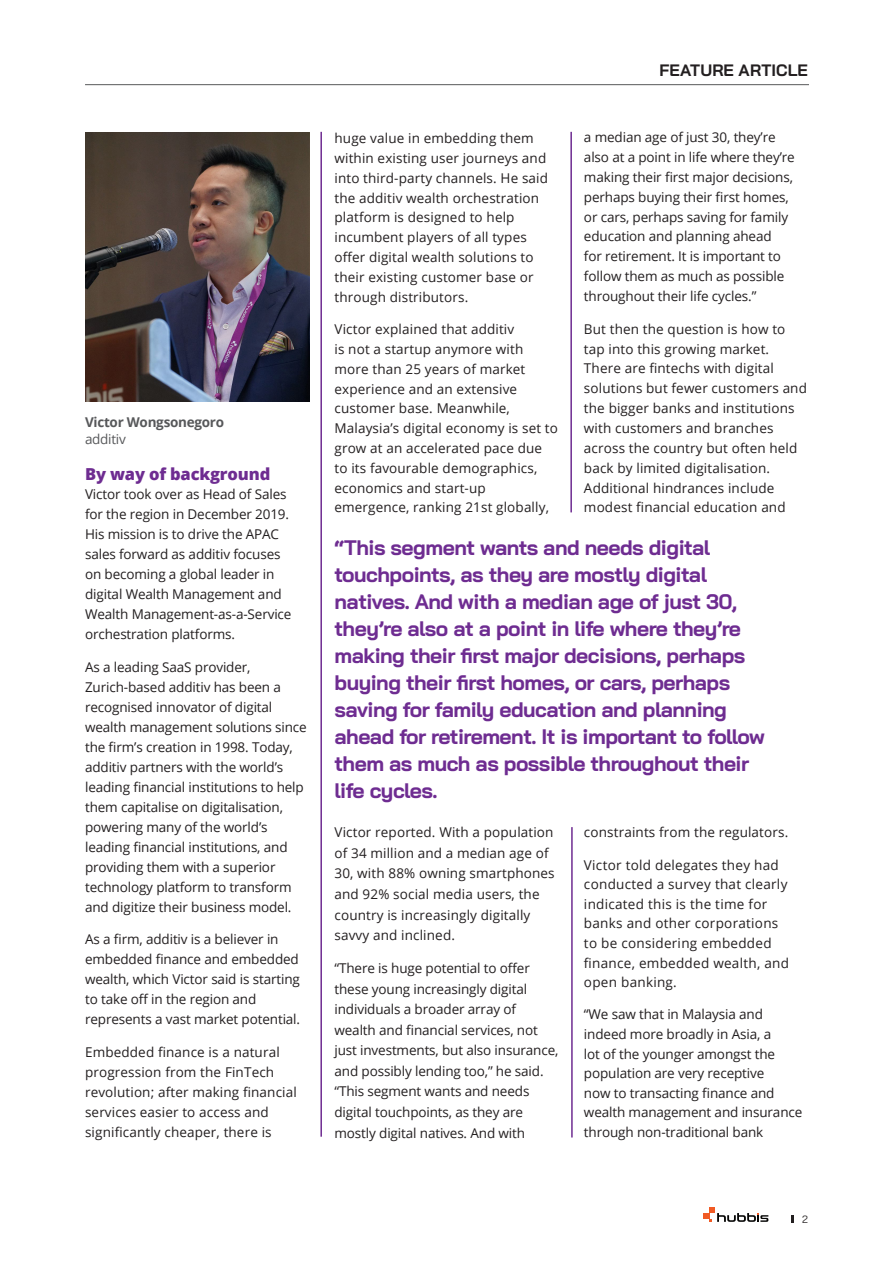
<style>
.page{position:relative;width:893px;height:1263px;background:#fff}
.page>*{position:absolute;margin:0;border:0;box-sizing:border-box;transform-origin:0 0}
.pull_quote{font:700 21px/27px "Bai Jamjuree";letter-spacing:-.025em;color:#6e2c91}
.content_style_no_hyp{font:800 16.5px "Open Sans";letter-spacing:-.01em;color:#6e2c91}
.t1{font:700 16.5px "Bai Jamjuree";letter-spacing:.005em;color:#231f20}
.content_style_no_hyp-2{font:13.5px/20px "Open Sans";letter-spacing:-.01em;color:#231f20}
.content_style_no_hyp-3{font:13.5px/19.8px "Open Sans";letter-spacing:.01em;color:#231f20}
.content_style_no_hyp-4{font:13.5px/19.5px "Open Sans";letter-spacing:.02em;color:#231f20}
.Name_font{font:700 13.5px "Open Sans";letter-spacing:-.02em;color:#57585a}
.Name_font-2{font:13.5px "Open Sans";letter-spacing:-.02em;color:#57585a}
.t2{font:10.5px "Bai Jamjuree";color:#231f20}
</style>
<div class="page">
<svg style="left:703px;top:1207px;width:65px;height:15px"></svg>
<svg style="left:792px;top:1215px;width:2px;height:8px"></svg>
<hr style="left:320px;top:132px;width:2px;height:1005px;background:#6e2c91">
<img style="left:85px;top:132px;width:224px;height:269px">
<hr style="left:570px;top:132px;width:2px;height:380px;background:#6e2c91">
<hr style="left:571px;top:827px;width:2px;height:310px;background:#6e2c91">
<hr style="left:85px;top:84px;width:724px;height:1px;background:#57585a">
<p class="Name_font" style="left:85px;top:413px;width:141px">Victor Wongsonegoro</p>
<p class="Name_font-2" style="left:85px;top:429px;width:42px">additiv</p>
<p class="content_style_no_hyp" style="left:85px;top:461px;width:187px">By way of background</p>
<p class="content_style_no_hyp-2" style="left:85px;top:484px;width:208px">Victor took over as Head of Sales for the region in December 2019.<br>His mission is to drive the APAC sales forward as additiv focuses on becoming a global leader in digital Wealth Management and<br>Wealth Management-as-a-Service orchestration platforms.</p>
<p class="content_style_no_hyp-2" style="left:85px;top:657px;width:223px">As a leading SaaS provider, Zurich-based additiv has been a recognised innovator of digital wealth management solutions since the firm’s creation in 1998. Today, additiv partners with the world’s leading financial institutions to help them capitalise on digitalisation, powering many of the world’s leading financial institutions, and providing them with a superior technology platform to transform and digitize their business model.</p>
<p class="content_style_no_hyp-2" style="left:85px;top:929px;width:217px">As a firm, additiv is a believer in embedded finance and embedded wealth, which Victor said is starting to take off in the region and represents a vast market potential.</p>
<p class="content_style_no_hyp-3" style="left:85px;top:1041px;width:213px">Embedded finance is a natural progression from the FinTech revolution; after making financial services easier to access and significantly cheaper, there is</p>
<p class="content_style_no_hyp-3" style="left:334px;top:128px;width:215px">huge value in embedding them within existing user journeys and into third-party channels. He said the additiv wealth orchestration platform is designed to help incumbent players of all types offer digital wealth solutions to their existing customer base or through distributors.</p>
<p class="content_style_no_hyp-3" style="left:334px;top:319px;width:225px">Victor explained that additiv<br>is not a startup anymore with more than 25 years of market experience and an extensive customer base. Meanwhile,<br>Malaysia’s digital economy is set to grow at an accelerated pace due to its favourable demographics, economics and start-up emergence, ranking 21st globally,</p>
<p class="t1" style="left:659px;top:61px;width:150px">FEATURE ARTICLE</p>
<p class="content_style_no_hyp-2" style="left:584px;top:127px;width:212px">a median age of just 30, they’re also at a point in life where they’re making their first major decisions, perhaps buying their first homes, or cars, perhaps saving for family education and planning ahead<br>for retirement. It is important to follow them as much as possible throughout their life cycles.”</p>
<p class="content_style_no_hyp-3" style="left:584px;top:318px;width:225px">But then the question is how to tap into this growing market.<br>There are fintechs with digital solutions but fewer customers and the bigger banks and institutions with customers and branches across the country but often held back by limited digitalisation.<br>Additional hindrances include modest financial education and</p>
<p class="pull_quote" style="left:334px;top:534px;width:432px">“This segment wants and needs digital touchpoints, as they are mostly digital natives. And with a median age of just 30, they’re also at a point in life where they’re making their first major decisions, perhaps buying their first homes, or cars, perhaps saving for family education and planning ahead for retirement. It is important to follow them as much as possible throughout their life cycles.</p>
<p class="content_style_no_hyp-3" style="left:334px;top:822px;width:222px;line-height:20.5px">Victor reported. With a population of 34 million and a median age of<br>30, with 88% owning smartphones and 92% social media users, the country is increasingly digitally savvy and inclined.</p>
<p class="content_style_no_hyp-2" style="left:334px;top:958px;width:225px;line-height:20.5px">“There is huge potential to offer these young increasingly digital individuals a broader array of wealth and financial services, not just investments, but also insurance, and possibly lending too,” he said. “This segment wants and needs digital touchpoints, as they are mostly digital natives. And with</p>
<p class="content_style_no_hyp-3" style="left:584px;top:822px;width:206px">constraints from the regulators.</p>
<p class="content_style_no_hyp-4" style="left:584px;top:855px;width:207px">Victor told delegates they had conducted a survey that clearly indicated this is the time for banks and other corporations to be considering embedded finance, embedded wealth, and open banking.</p>
<p class="content_style_no_hyp-2" style="left:584px;top:1004px;width:220px;line-height:19.5px">“We saw that in Malaysia and indeed more broadly in Asia, a<br>lot of the younger amongst the population are very receptive<br>now to transacting finance and wealth management and insurance through non-traditional bank</p>
<p class="t2" style="left:802px;top:1210px;width:7px">2</p>
</div>
